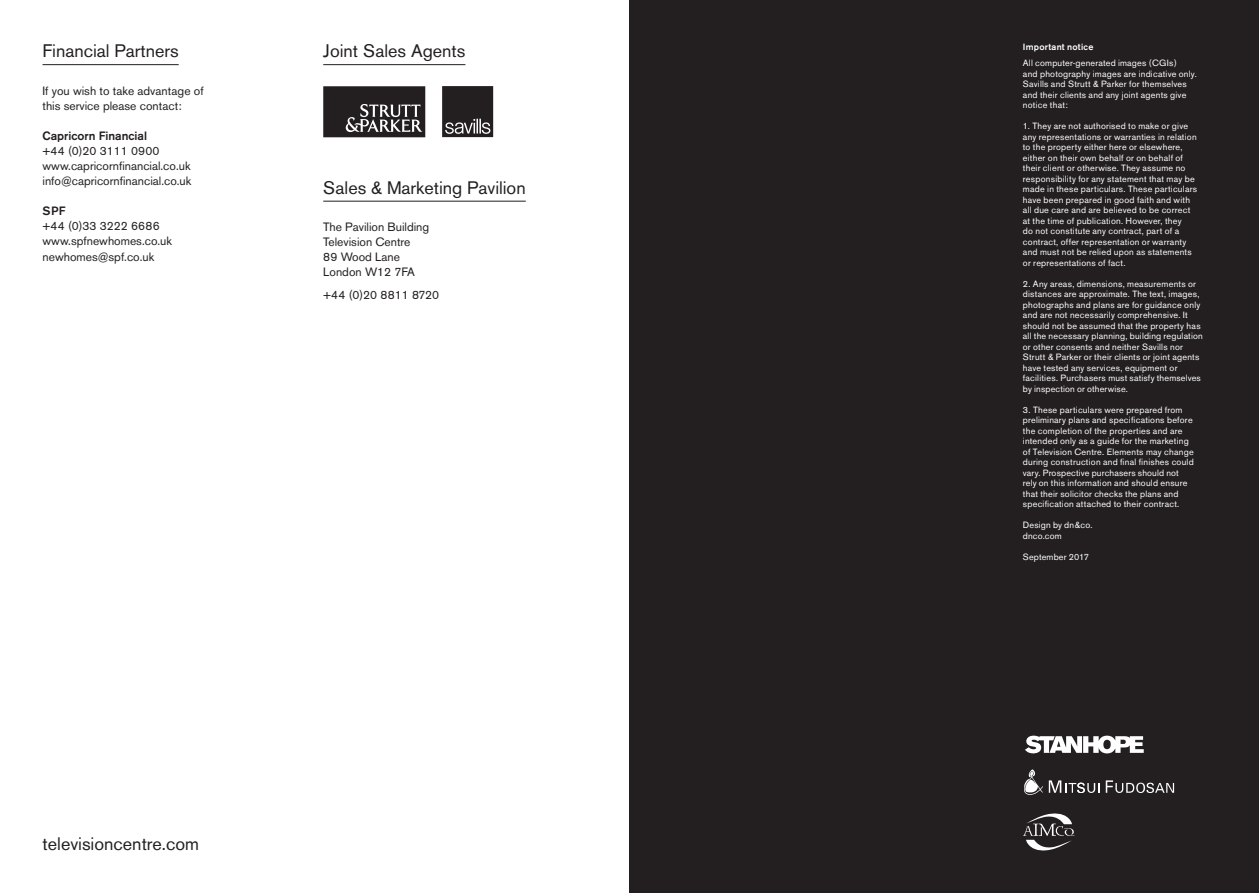
<style>
.page{position:relative;width:1259px;height:893px;background:#fff}
.page>*{position:absolute;margin:0;border:0;box-sizing:border-box;transform-origin:0 0}
.t1{font:18px "Akzidenz Grotesk BE";color:#231f20}
.t2{font:12px/15px "Akzidenz Grotesk BE";color:#231f20}
.t3{font:500 12px "Akzidenz Grotesk BE";color:#231f20}
.TVC_Caption_8_10_B{font:9px/10.5px "Akzidenz Grotesk BE";letter-spacing:.025em;color:#fff}
.TVC_Caption_8_10_B-2{font:500 9px "Akzidenz Grotesk BE";letter-spacing:.025em;color:#fff}
</style>
<div class="page">
<hr style="left:43px;top:64px;width:136px;height:1px;background:#231f20">
<hr style="left:323px;top:64px;width:142px;height:1px;background:#231f20">
<hr style="left:323px;top:201px;width:203px;height:1px;background:#231f20">
<svg style="left:442px;top:86px;width:51px;height:51px;background:#363233"></svg>
<svg style="left:323px;top:86px;width:102px;height:51px;background:#3f3c3d"></svg>
<div style="left:629px;top:0;width:630px;height:893px;background:#231f20"></div>
<svg style="left:1025px;top:736px;width:118px;height:17px"></svg>
<svg style="left:1024px;top:769px;width:75px;height:26px"></svg>
<svg style="left:1105px;top:780px;width:69px;height:13px"></svg>
<svg style="left:1023px;top:813px;width:51px;height:38px"></svg>
<p class="t1" style="left:43px;top:40px;width:138px">Financial Partners</p>
<p class="t2" style="left:43px;top:83px;width:163px">If you wish to take advantage of this service please contact:</p>
<p class="t3" style="left:43px;top:128px;width:106px">Capricorn Financial</p>
<p class="t2" style="left:43px;top:143px;width:150px">+44 (0)20 3111 0900 www.capricornfinancial.co.uk</p>
<p class="t2" style="left:43px;top:173px;width:150px">info@capricornfinancial.co.uk</p>
<p class="t3" style="left:43px;top:203px;width:25px">SPF</p>
<p class="t2" style="left:43px;top:218px;width:119px">+44 (0)33 3222 6686</p>
<p class="t2" style="left:43px;top:233px;width:131px">www.spfnewhomes.co.uk</p>
<p class="t2" style="left:43px;top:249px;width:113px">newhomes@spf.co.uk</p>
<p class="t1" style="left:323px;top:40px;width:144px">Joint Sales Agents</p>
<p class="t1" style="left:323px;top:177px;width:204px">Sales &amp; Marketing Pavilion</p>
<p class="t2" style="left:323px;top:219px;width:107px">The Pavilion Building<br>Television Centre<br>89 Wood Lane<br>London W12 7FA</p>
<p class="t2" style="left:323px;top:287px;width:117px">+44 (0)20 8811 8720</p>
<p class="t1" style="left:43px;top:833px;width:158px">televisioncentre.com</p>
<p class="TVC_Caption_8_10_B-2" style="left:1023px;top:41px;width:72px">Important notice</p>
<p class="TVC_Caption_8_10_B" style="left:1023px;top:58px;width:175px">All computer-generated images (CGIs)<br>and photography images are indicative only.<br>Savills and Strutt &amp; Parker for themselves and their clients and any joint agents give notice that:</p>
<p class="TVC_Caption_8_10_B" style="left:1023px;top:121px;width:176px">1. They are not authorised to make or give any representations or warranties in relation to the property either here or elsewhere, either on their own behalf or on behalf of their client or otherwise. They assume no responsibility for any statement that may be made in these particulars. These particulars have been prepared in good faith and with all due care and are believed to be correct at the time of publication. However, they<br>do not constitute any contract, part of a contract, offer representation or warranty and must not be relied upon as statements or representations of fact.</p>
<p class="TVC_Caption_8_10_B" style="left:1023px;top:278px;width:181px">2. Any areas, dimensions, measurements or distances are approximate. The text, images, photographs and plans are for guidance only and are not necessarily comprehensive. It should not be assumed that the property has all the necessary planning, building regulation or other consents and neither Savills nor Strutt &amp; Parker or their clients or joint agents have tested any services, equipment or facilities. Purchasers must satisfy themselves by inspection or otherwise.</p>
<p class="TVC_Caption_8_10_B" style="left:1023px;top:404px;width:172px">3. These particulars were prepared from preliminary plans and specifications before the completion of the properties and are intended only as a guide for the marketing of Television Centre. Elements may change during construction and final finishes could vary. Prospective purchasers should not rely on this information and should ensure that their solicitor checks the plans and specification attached to their contract.</p>
<p class="TVC_Caption_8_10_B" style="left:1023px;top:520px;width:71px">Design by dn&amp;co.</p>
<p class="TVC_Caption_8_10_B" style="left:1023px;top:530px;width:40px">dnco.com</p>
<p class="TVC_Caption_8_10_B" style="left:1023px;top:551px;width:68px">September 2017</p>
</div>
